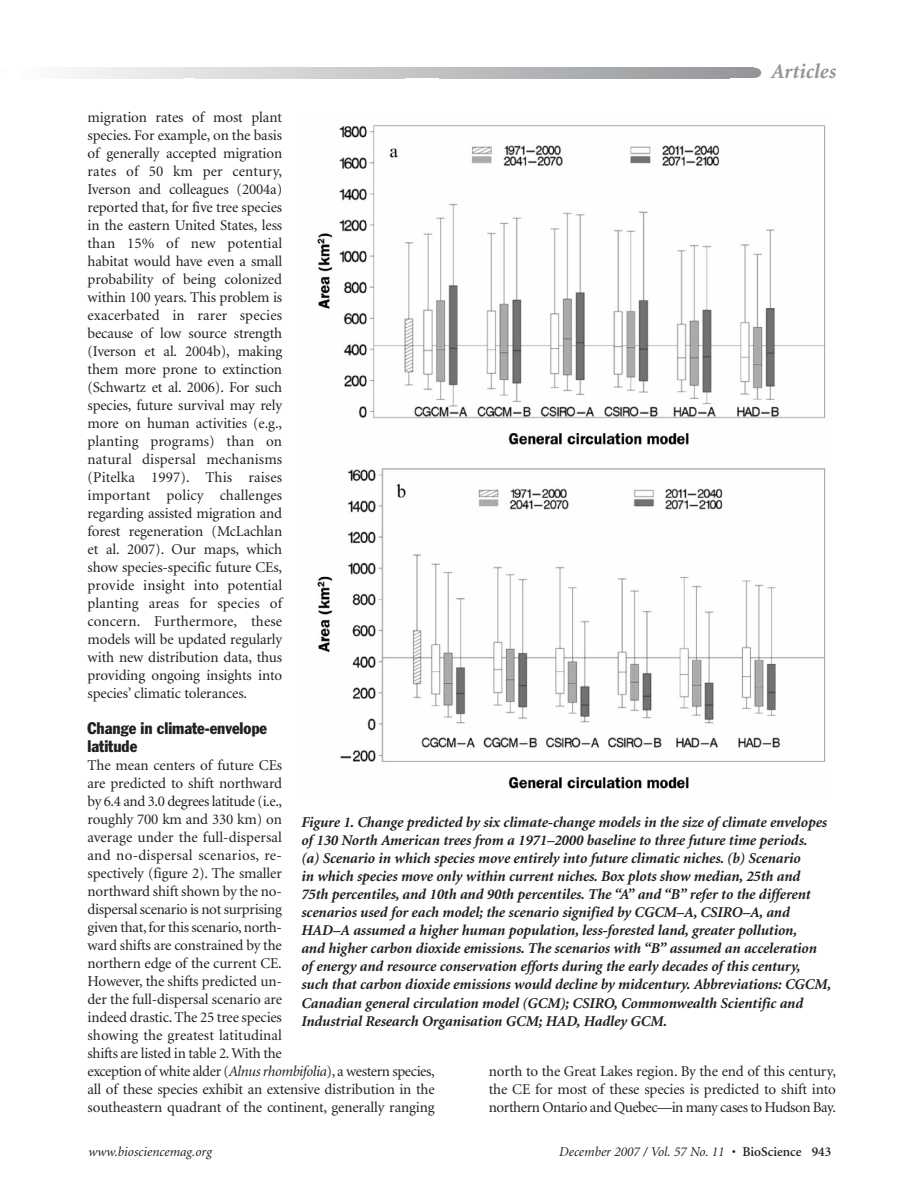
<style>
.page{position:relative;width:905px;height:1202px;background:#fff}
.page>*{position:absolute;margin:0;border:0;box-sizing:border-box;transform-origin:0 0}
.t1{font:italic 700 21px "Minion";color:#939598}
.t2{font:condensed 16.5px/18px "Franklin Gothic";letter-spacing:-.005em;color:#231f20}
.t3{font:15px/18px "Minion";letter-spacing:-.01em;color:#231f20;text-align:justify}
.t4{font:italic 700 15px/18px "Minion";letter-spacing:-.01em;color:#231f20}
.t5{font:italic 13.5px "Minion";color:#231f20}
.s1{font-style:italic}
.s2{font-weight:600;font-style:normal}
</style>
<div class="page">
<div style="left:748px;top:68px;width:13px;height:10px;background:#939598;border-radius:50%"></div>
<div style="left:21px;top:68px;width:105px;height:10px;background:#f5f5f6"></div>
<div style="left:126px;top:68px;width:58px;height:10px;background:#e8e9e9"></div>
<div style="left:184px;top:68px;width:11px;height:10px;background:#e3e4e5"></div>
<div style="left:195px;top:68px;width:105px;height:10px;background:#dbdcde"></div>
<div style="left:300px;top:68px;width:104px;height:10px;background:#cccdcf"></div>
<div style="left:404px;top:68px;width:6px;height:10px;background:#c4c6c8"></div>
<div style="left:410px;top:68px;width:6px;height:10px;background:#c3c5c7"></div>
<div style="left:416px;top:68px;width:5px;height:10px;background:#c2c4c6"></div>
<div style="left:421px;top:68px;width:6px;height:10px;background:#c1c3c5"></div>
<div style="left:427px;top:68px;width:12px;height:10px;background:#c0c2c4"></div>
<div style="left:439px;top:68px;width:81px;height:10px;background:#babcbe"></div>
<div style="left:520px;top:68px;width:104px;height:10px;background:#acafb1"></div>
<div style="left:624px;top:68px;width:105px;height:10px;background:#9ea0a3"></div>
<div style="left:729px;top:68px;width:6px;height:10px;background:#97999b"></div>
<div style="left:735px;top:68px;width:5px;height:10px;background:#96989b"></div>
<div style="left:740px;top:68px;width:6px;height:10px;background:#95979a"></div>
<div style="left:746px;top:68px;width:6px;height:10px;background:#949699"></div>
<img style="left:317px;top:125px;width:509px;height:664px">
<h1 class="t1" style="left:771px;top:63px;width:66px">Articles</h1>
<p class="t3" style="left:88px;top:109px;width:196px">migration rates of most plant species. For example, on the basis of generally accepted migration rates of 50 km per century, Iverson and colleagues (2004a) reported that, for five tree species in the eastern United States, less than 15% of new potential habitat would have even a small probability of being colonized within 100 years. This problem is exacerbated in rarer species because of low source strength (Iverson et al. 2004b), making them more prone to extinction (Schwartz et al. 2006). For such species, future survival may rely more on human activities (e.g., planting programs) than on natural dispersal mechanisms (Pitelka 1997). This raises important policy challenges regarding assisted migration and forest regeneration (McLachlan et al. 2007). Our maps, which show species-specific future CEs, provide insight into potential planting areas for species of concern. Furthermore, these models will be updated regularly with new distribution data, thus providing ongoing insights into species’ climatic tolerances.</p>
<p class="t2" style="left:88px;top:720px;width:181px">Change in climate-envelope latitude</p>
<p class="t3" style="left:88px;top:757px;width:348px;text-align:left">The mean centers of future CEs<br>are predicted to shift northward<br>by 6.4 and 3.0 degrees latitude (i.e.,<br>roughly 700 km and 330 km) on<br>average under the full-dispersal<br>and no-dispersal scenarios, re-<br>spectively (figure 2). The smaller<br>northward shift shown by the no-<br>dispersal scenario is not surprising<br>given that, for this scenario, north-<br>ward shifts are constrained by the<br>northern edge of the current CE.<br>However, the shifts predicted un-<br>der the full-dispersal scenario are<br>indeed drastic. The 25 tree species<br>showing the greatest latitudinal<br>shifts are listed in table 2. With the<br>exception of white alder (<span class="s1">Alnus rhombifolia</span>), a western species, all of these species exhibit an extensive distribution in the southeastern quadrant of the continent, generally ranging</p>
<p class="t4" style="left:301px;top:815px;width:531px">Figure 1. Change predicted by six climate-change models in the size of climate envelopes of 130 North American trees from a 1971–2000 baseline to three future time periods.<br>(a) Scenario in which species move entirely into future climatic niches. (b) Scenario<br>in which species move only within current niches. Box plots show median, 25th and 75th percentiles, and 10th and 90th percentiles. The “A” and “B” refer to the different scenarios used for each model; the scenario signified by CGCM–A, CSIRO–A, and HAD–A assumed a higher human population, less-forested land, greater pollution,<br>and higher carbon dioxide emissions. The scenarios with “B” assumed an acceleration of energy and resource conservation efforts during the early decades of this century,<br>such that carbon dioxide emissions would decline by midcentury. Abbreviations: CGCM, Canadian general circulation model (GCM); CSIRO, Commonwealth Scientific and Industrial Research Organisation GCM; HAD, Hadley GCM.</p>
<p class="t3" style="left:489px;top:1063px;width:349px">north to the Great Lakes region. By the end of this century, the CE for most of these species is predicted to shift into northern Ontario and Quebec—in many cases to Hudson Bay.</p>
<p class="t5" style="left:88px;top:1146px;width:125px">www.biosciencemag.org</p>
<p class="t5" style="left:559px;top:1146px;width:274px">December 2007 / Vol. 57 No. 11 • <span class="s2">BioScience 943</span></p>
</div>
